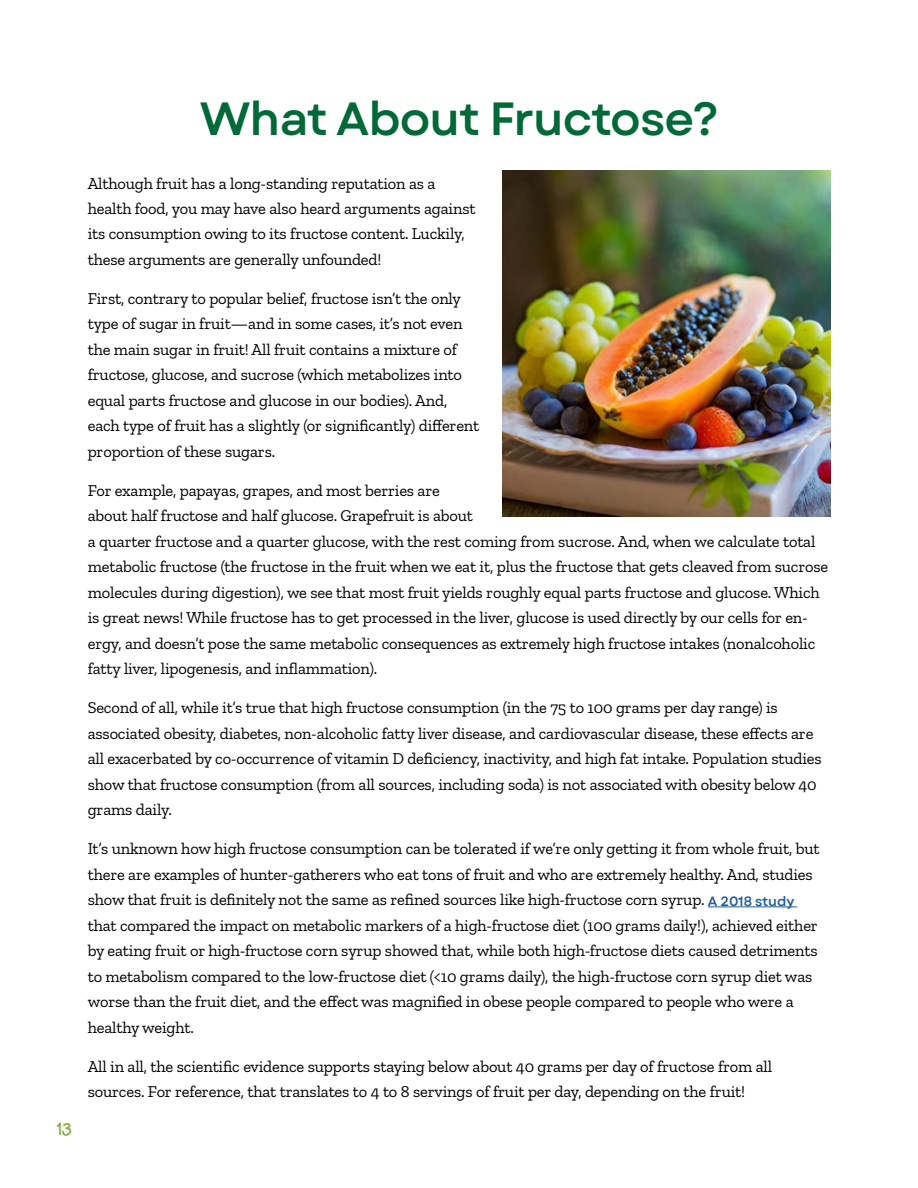
<style>
.page{position:relative;width:918px;height:1188px;background:#fff}
.page>*{position:absolute;margin:0;border:0;box-sizing:border-box;transform-origin:0 0}
.t1{font:46.5px "Garet Variable";letter-spacing:-.02em;color:#006938}
.t2{font:18px "Hello Lori";color:#8ab147}
.t3{font:16.5px/25.5px "Zilla Slab";letter-spacing:-.01em;color:#000}
.s1{font-family:"Garet Variable";font-size:13.5px;color:#215e9e}
</style>
<div class="page">
<hr style="left:708px;top:906px;width:89px;height:1px;background:#215e9e">
<img style="left:502px;top:171px;width:328px;height:345px">
<h1 class="t1" style="left:200px;top:90px;width:521px">What About Fructose?</h1>
<p class="t2" style="left:55px;top:1118px;width:18px">13</p>
<p class="t3" style="left:88px;top:170px;width:389px">Although fruit has a long-standing reputation as a health food, you may have also heard arguments against its consumption owing to its fructose content. Luckily, these arguments are generally unfounded!</p>
<p class="t3" style="left:88px;top:286px;width:393px">First, contrary to popular belief, fructose isn’t the only type of sugar in fruit—and in some cases, it’s not even the main sugar in fruit! All fruit contains a mixture of fructose, glucose, and sucrose (which metabolizes into equal parts fructose and glucose in our bodies). And, each type of fruit has a slightly (or significantly) different proportion of these sugars.</p>
<p class="t3" style="left:88px;top:478px;width:742px">For example, papayas, grapes, and most berries are<br>about half fructose and half glucose. Grapefruit is about<br>a quarter fructose and a quarter glucose, with the rest coming from sucrose. And, when we calculate total metabolic fructose (the fructose in the fruit when we eat it, plus the fructose that gets cleaved from sucrose molecules during digestion), we see that most fruit yields roughly equal parts fructose and glucose. Which is great news! While fructose has to get processed in the liver, glucose is used directly by our cells for en&shy;ergy, and doesn’t pose the same metabolic consequences as extremely high fructose intakes (nonalcoholic fatty liver, lipogenesis, and inflammation).</p>
<p class="t3" style="left:88px;top:695px;width:735px">Second of all, while it’s true that high fructose consumption (in the 75 to 100 grams per day range) is associated obesity, diabetes, non-alcoholic fatty liver disease, and cardiovascular disease, these effects are all exacerbated by co-occurrence of vitamin D deficiency, inactivity, and high fat intake. Population studies show that fructose consumption (from all sources, including soda) is not associated with obesity below 40 grams daily.</p>
<p class="t3" style="left:88px;top:836px;width:733px">It’s unknown how high fructose consumption can be tolerated if we’re only getting it from whole fruit, but there are examples of hunter-gatherers who eat tons of fruit and who are extremely healthy. And, studies show that fruit is definitely not the same as refined sources like high-fructose corn syrup. <span class="s1">A 2018 study </span>that compared the impact on metabolic markers of a high-fructose diet (100 grams daily!), achieved either by eating fruit or high-fructose corn syrup showed that, while both high-fructose diets caused detriments to metabolism compared to the low-fructose diet (&lt;10 grams daily), the high-fructose corn syrup diet was worse than the fruit diet, and the effect was magnified in obese people compared to people who were a healthy weight.</p>
<p class="t3" style="left:88px;top:1054px;width:686px">All in all, the scientific evidence supports staying below about 40 grams per day of fructose from all sources. For reference, that translates to 4 to 8 servings of fruit per day, depending on the fruit!</p>
</div>
